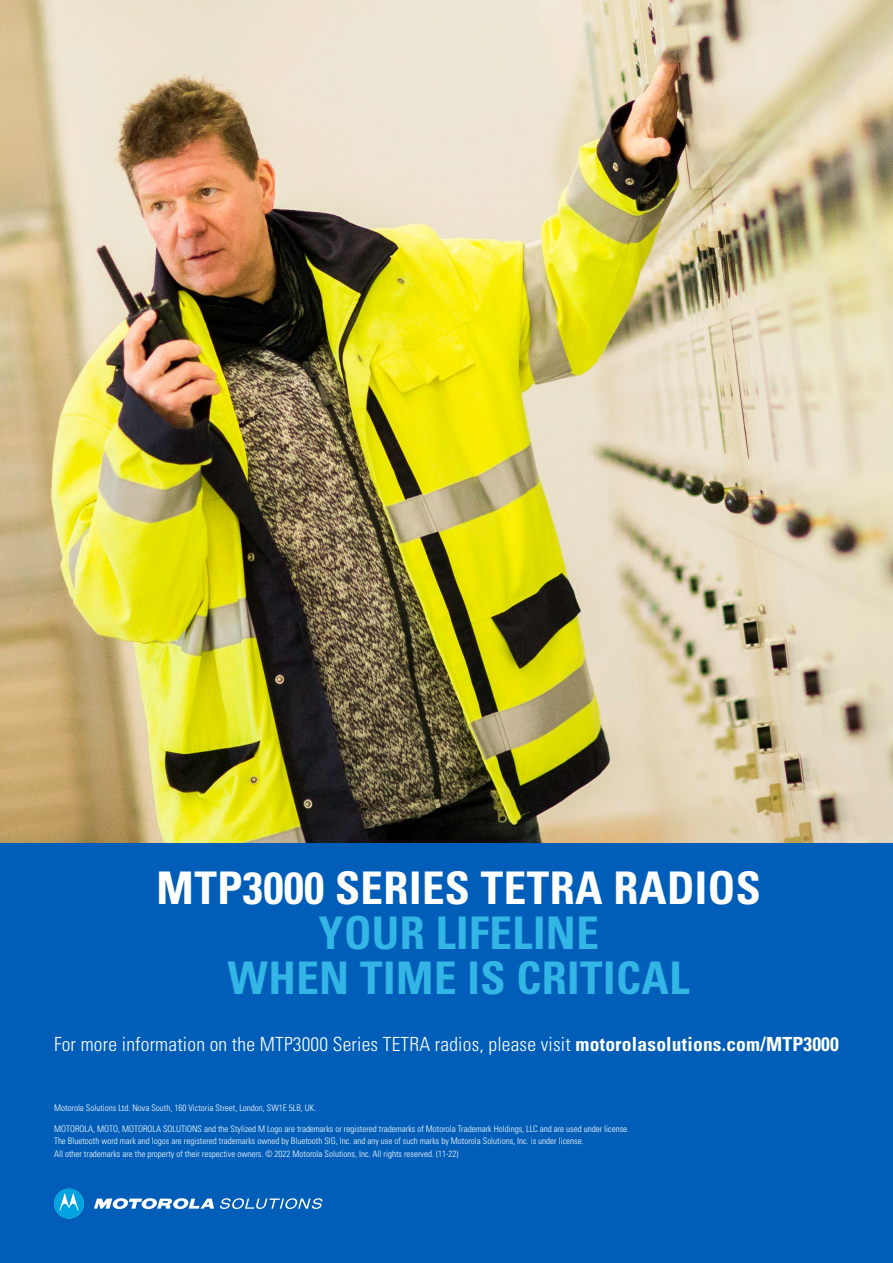
<style>
.page{position:relative;width:893px;height:1263px;background:#fff}
.page>*{position:absolute;margin:0;border:0;box-sizing:border-box;transform-origin:0 0}
.t1{font:700 condensed 45px/45px "Univers LT Pro";letter-spacing:.01em;color:#33b5e6;text-align:center}
.t2{font:700 condensed 45px "Univers LT Pro";letter-spacing:.01em;color:#fff}
.t3{font:300 condensed 19.5px "Univers LT Std";letter-spacing:.01em;color:#fff}
.t4{font:300 condensed 9px/12.3px "Univers LT Std";color:#fff}
.s1{font-family:"Univers LT Pro";font-weight:700}
</style>
<div class="page">
<div style="left:0;top:829px;width:893px;height:434px;background:#005eb8"></div>
<svg style="left:94px;top:1198px;width:120px;height:11px"></svg>
<svg style="left:54px;top:1188px;width:30px;height:30px"></svg>
<svg style="left:220px;top:1198px;width:102px;height:11px"></svg>
<img style="left:0;top:0;width:893px;height:842px">
<p class="t2" style="left:157px;top:861px;width:606px">MTP3000 SERIES TETRA RADIOS</p>
<p class="t1" style="left:228px;top:910px;width:463px">YOUR LIFELINE<br>WHEN TIME IS CRITICAL</p>
<p class="t3" style="left:54px;top:1032px;width:786px">For more information on the MTP3000 Series TETRA radios, please visit <span class="s1">motorolasolutions.com/MTP3000</span></p>
<p class="t4" style="left:54px;top:1102px;width:264px">Motorola Solutions Ltd. Nova South, 160 Victoria Street, London, SW1E 5LB, UK.</p>
<p class="t4" style="left:54px;top:1123px;width:577px">MOTOROLA, MOTO, MOTOROLA SOLUTIONS and the Stylized M Logo are trademarks or registered trademarks of Motorola Trademark Holdings, LLC and are used under license.<br>The Bluetooth word mark and logos are registered trademarks owned by Bluetooth SIG, Inc. and any use of such marks by Motorola Solutions, Inc. is under license.<br>All other trademarks are the property of their respective owners. © 2022 Motorola Solutions, Inc. All rights reserved. (11-22)</p>
</div>
